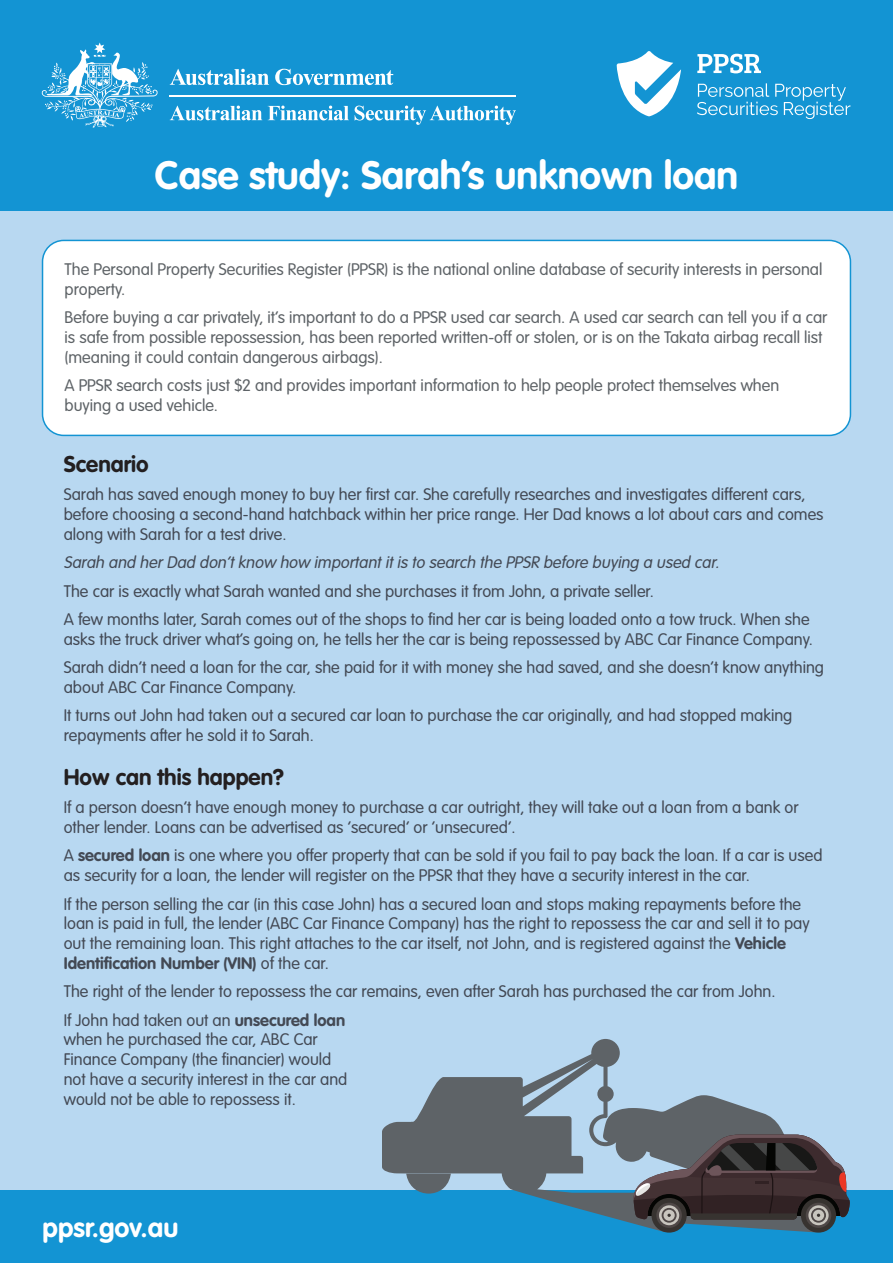
<style>
.page{position:relative;width:893px;height:1263px;background:#b8d8f1}
.page>*{position:absolute;margin:0;border:0;box-sizing:border-box;transform-origin:0 0}
.Heading{font:700 39px "VAG Rounded Std";color:#fff}
.t1{font:700 27px "VAG Rounded Std";color:#fff}
.Sub-heading{font:700 22.5px "VAG Rounded Std";color:#231f20}
.Text{font:300 16.5px/19.8px "VAG Rounded Std";color:#434954}
.Text__Callout_Boxes{font:300 16.5px/19.8px "VAG Rounded Std";color:#5e6367}
.Text-2{font:italic 300 16.5px "VAG Rounded Std";color:#434954}
.s1{font-weight:700}
</style>
<div class="page">
<div style="left:0;top:0;width:893px;height:210px;background:#1394d3"></div>
<div style="left:0;top:1190px;width:893px;height:72px;background:#1394d3"></div>
<div style="left:43px;top:240px;width:807px;height:195px;background:#fff;border-radius:21px"></div>
<div style="left:42px;top:240px;width:809px;height:196px;border:2px solid #1394d3;border-radius:21px"></div>
<svg style="left:382px;top:1039px;width:402px;height:185px"></svg>
<svg style="left:633px;top:1134px;width:217px;height:98px;background:#4d4e54"></svg>
<svg style="left:406px;top:1173px;width:45px;height:20px"></svg>
<svg style="left:42px;top:43px;width:116px;height:85px"></svg>
<hr style="left:170px;top:96px;width:346px;height:1px;background:#fff">
<svg style="left:170px;top:106px;width:92px;height:14px"></svg>
<svg style="left:268px;top:106px;width:81px;height:14px"></svg>
<svg style="left:355px;top:106px;width:161px;height:19px"></svg>
<svg style="left:170px;top:69px;width:99px;height:16px"></svg>
<svg style="left:275px;top:69px;width:118px;height:16px"></svg>
<svg style="left:617px;top:51px;width:64px;height:65px"></svg>
<svg style="left:697px;top:54px;width:64px;height:19px"></svg>
<svg style="left:697px;top:83px;width:153px;height:36px"></svg>
<p class="Heading" style="left:155px;top:153px;width:585px">Case study: Sarah’s unknown loan</p>
<p class="Text__Callout_Boxes" style="left:65px;top:260px;width:759px">The Personal Property Securities Register (PPSR) is the national online database of security interests in personal property.</p>
<p class="Text__Callout_Boxes" style="left:65px;top:308px;width:764px">Before buying a car privately, it’s important to do a PPSR used car search. A used car search can tell you if a car is safe from possible repossession, has been reported written-off or stolen, or is on the Takata airbag recall list (meaning it could contain dangerous airbags).</p>
<p class="Text__Callout_Boxes" style="left:65px;top:376px;width:716px">A PPSR search costs just $2 and provides important information to help people protect themselves when buying a used vehicle.</p>
<p class="Sub-heading" style="left:64px;top:451px;width:87px">Scenario</p>
<p class="Text" style="left:64px;top:485px;width:761px">Sarah has saved enough money to buy her first car. She carefully researches and investigates different cars, before choosing a second-hand hatchback within her price range. Her Dad knows a lot about cars and comes along with Sarah for a test drive.</p>
<p class="Text-2" style="left:64px;top:553px;width:660px">Sarah and herDad don’tknow how importantitis to search the PPSR before buying a used car.</p>
<p class="Text" style="left:64px;top:582px;width:592px">The car is exactly what Sarah wanted and she purchases it from John, a private seller.</p>
<p class="Text" style="left:64px;top:610px;width:751px">A few months later, Sarah comes out of the shops to find her car is being loaded onto a tow truck. When she asks the truck driver what’s going on, he tells her the car is being repossessed by ABC Car Finance Company.</p>
<p class="Text" style="left:64px;top:658px;width:762px">Sarah didn’t need a loan for the car, she paid for it with money she had saved, and she doesn’t know anything about ABC Car Finance Company.</p>
<p class="Text" style="left:64px;top:706px;width:730px">It turns out John had taken out a secured car loan to purchase the car originally, and had stopped making repayments after he sold it to Sarah.</p>
<p class="Sub-heading" style="left:64px;top:764px;width:222px">How can this happen?</p>
<p class="Text" style="left:64px;top:798px;width:736px">If a person doesn’t have enough money to purchase a car outright, they will take out a loan from a bank or other lender. Loans can be advertised as ‘secured’ or ‘unsecured’.</p>
<p class="Text" style="left:64px;top:846px;width:760px">A <span class="s1">secured loan</span> is one where you offer property that can be sold if you fail to pay back the loan. If a car is used as security for a loan, the lender will register on the PPSR that they have a security interest in the car.</p>
<p class="Text" style="left:64px;top:894px;width:747px">If the person selling the car (in this case John) has a secured loan and stops making repayments before the loan is paid in full, the lender (ABC Car Finance Company) has the right to repossess the car and sell it to pay out the remaining loan. This right attaches to the car itself, not John, and is registered against the <span class="s1">Vehicle Identification Number (VIN)</span> of the car.</p>
<p class="Text" style="left:64px;top:982px;width:713px">The right of the lender to repossess the car remains, even after Sarah has purchased the car from John.</p>
<p class="Text" style="left:64px;top:1010px;width:285px">If John had taken out an <span class="s1">unsecured loan </span>when he purchased the car, ABC Car Finance Company (the financier) would not have a security interest in the car and would not be able to repossess it.</p>
<p class="t1" style="left:43px;top:1211px;width:137px">ppsr.gov.au</p>
</div>
